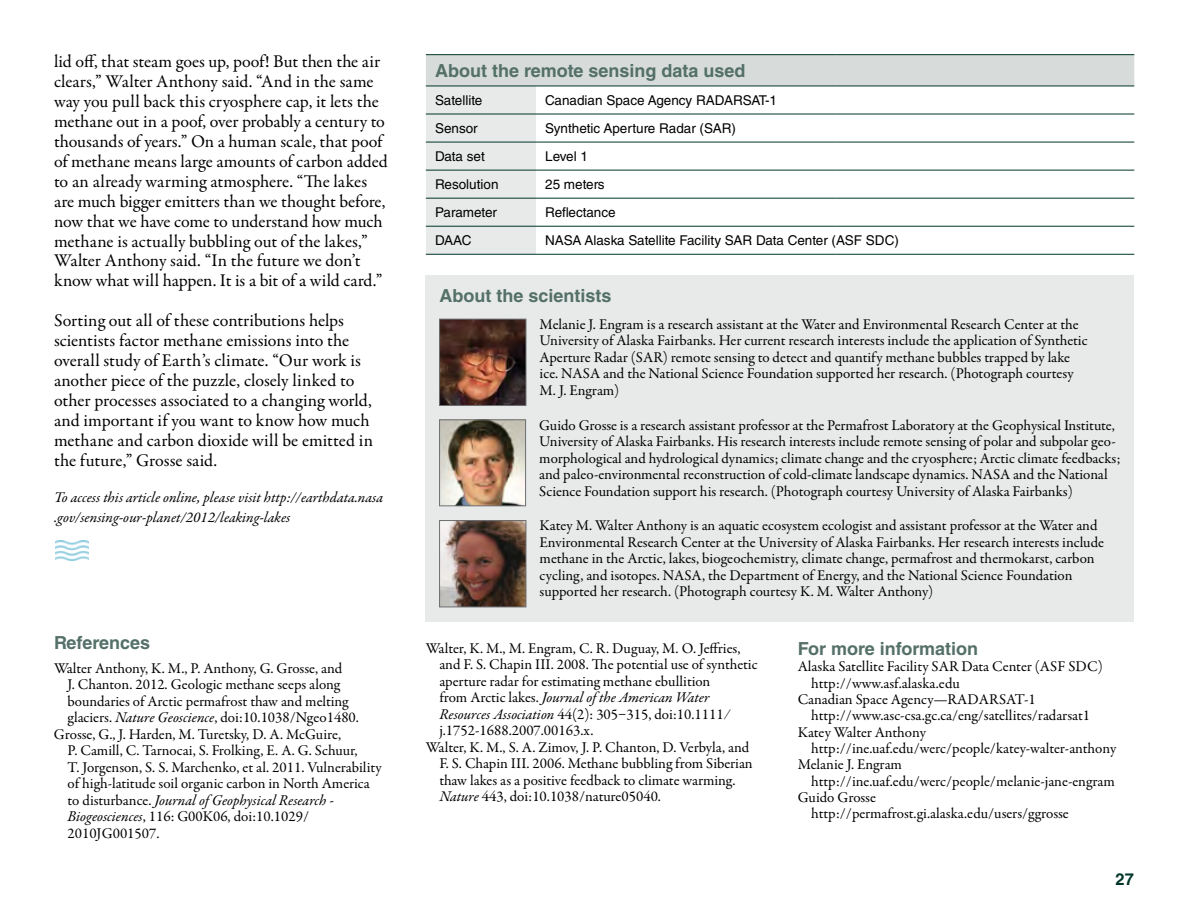
<style>
.page{position:relative;width:1188px;height:918px;background:#fff}
.page>*{position:absolute;margin:0;border:0;box-sizing:border-box;transform-origin:0 0}
.t1{font:18px/20px "Garamond Premr Pro";letter-spacing:-.005em;color:#000}
.t2{font:700 18px "Helvetica LT Std";color:#547068}
.t3{font:700 16.5px "Helvetica LT Std";color:#00352a}
.t4{font:15px/16.5px "Garamond Premr Pro";letter-spacing:-.005em;color:#000}
.t5{font:italic 15px/20px "Garamond Premr Pro";color:#000}
.t6{font:13.5px "Helvetica LT Std";color:#000}
.s1{font-style:italic}
.s2{font-style:normal}
</style>
<div class="page">
<div style="left:426px;top:275px;width:708px;height:347px;background:#e7eae9"></div>
<img style="left:441px;top:422px;width:83px;height:82px">
<div style="left:439px;top:420px;width:87px;height:86px;border:1px solid #6d6e71"></div>
<img style="left:441px;top:321px;width:83px;height:83px">
<div style="left:439px;top:319px;width:87px;height:87px;border:1px solid #6d6e71"></div>
<img style="left:441px;top:522px;width:83px;height:83px">
<div style="left:439px;top:520px;width:87px;height:87px;border:1px solid #6d6e71"></div>
<svg style="left:426px;top:55px;width:708px;height:199px;background:#dadfdd"></svg>
<svg style="left:536px;top:87px;width:598px;height:167px"></svg>
<hr style="left:835px;top:54px;width:299px;height:1px;background:#00352a">
<hr style="left:835px;top:86px;width:299px;height:1px;background:#00352a">
<hr style="left:426px;top:54px;width:110px;height:1px;background:#00352a">
<hr style="left:536px;top:54px;width:299px;height:1px;background:#00352a">
<hr style="left:426px;top:86px;width:110px;height:1px;background:#00352a">
<hr style="left:536px;top:86px;width:299px;height:1px;background:#00352a">
<hr style="left:426px;top:114px;width:110px;height:1px;background:#00352a">
<hr style="left:426px;top:142px;width:110px;height:1px;background:#00352a">
<hr style="left:426px;top:170px;width:110px;height:1px;background:#00352a">
<hr style="left:426px;top:198px;width:110px;height:1px;background:#00352a">
<hr style="left:426px;top:226px;width:110px;height:1px;background:#00352a">
<hr style="left:426px;top:254px;width:110px;height:1px;background:#00352a">
<hr style="left:536px;top:114px;width:299px;height:1px;background:#00352a">
<hr style="left:835px;top:114px;width:299px;height:1px;background:#00352a">
<hr style="left:536px;top:142px;width:299px;height:1px;background:#00352a">
<hr style="left:835px;top:142px;width:299px;height:1px;background:#00352a">
<hr style="left:536px;top:170px;width:299px;height:1px;background:#00352a">
<hr style="left:835px;top:170px;width:299px;height:1px;background:#00352a">
<hr style="left:536px;top:198px;width:299px;height:1px;background:#00352a">
<hr style="left:835px;top:198px;width:299px;height:1px;background:#00352a">
<hr style="left:536px;top:226px;width:299px;height:1px;background:#00352a">
<hr style="left:835px;top:226px;width:299px;height:1px;background:#00352a">
<hr style="left:536px;top:254px;width:299px;height:1px;background:#00352a">
<hr style="left:835px;top:254px;width:299px;height:1px;background:#00352a">
<img style="left:56px;top:540px;width:32px;height:21px">
<p class="t1" style="left:54px;top:52px;width:335px">lid off, that steam goes up, poof! But then the air clears,” Walter Anthony said. “And in the same way you pull back this cryosphere cap, it lets the methane out in a poof, over probably a century to thousands of years.” On a human scale, that poof of methane means large amounts of carbon added to an already warming atmosphere. “The lakes are much bigger emitters than we thought before, now that we have come to understand how much methane is actually bubbling out of the lakes,” Walter Anthony said. “In the future we don’t know what will happen. It is a bit of a wild card.”</p>
<p class="t1" style="left:54px;top:311px;width:321px">Sorting out all of these contributions helps scientists factor methane emissions into the overall study of Earth’s climate. “Our work is another piece of the puzzle, closely linked to other processes associated to a changing world, and important if you want to know how much methane and carbon dioxide will be emitted in the future,” Grosse said.</p>
<p class="t5" style="left:54px;top:489px;width:331px">To access this article online, please visit http://earthdata.nasa .gov/sensing-our-planet/2012/leaking-lakes</p>
<p class="t2" style="left:54px;top:632px;width:98px">References</p>
<p class="t4" style="left:54px;top:660px;width:290px">Walter Anthony, K. M., P. Anthony, G. Grosse, and</p>
<p class="t4" style="left:68px;top:677px;width:274px">J. Chanton. 2012. Geologic methane seeps along</p>
<p class="t4" style="left:68px;top:693px;width:282px">boundaries of Arctic permafrost thaw and melting</p>
<p class="t4" style="left:68px;top:710px;width:293px">glaciers. <span class="s1">Nature Geoscience</span>, doi:10.1038/Ngeo1480.</p>
<p class="t4" style="left:54px;top:726px;width:289px">Grosse, G., J. Harden, M. Turetsky, D. A. McGuire,</p>
<p class="t4" style="left:67px;top:743px;width:292px">P. Camill, C. Tarnocai, S. Frolking, E. A. G. Schuur,</p>
<p class="t4" style="left:67px;top:759px;width:316px">T. Jorgenson, S. S. Marchenko, et al. 2011. Vulnerability</p>
<p class="t4" style="left:67px;top:776px;width:304px">of high-latitude soil organic carbon in North America</p>
<p class="t5" style="left:67px;top:791px;width:268px"><span class="s2">to disturbance.</span> Journal of Geophysical Research -</p>
<p class="t4" style="left:67px;top:809px;width:243px"><span class="s1">Biogeosciences</span>, 116: G00K06, doi:10.1029/</p>
<p class="t4" style="left:67px;top:825px;width:94px">2010JG001507.</p>
<p class="t2" style="left:435px;top:59px;width:312px">About the remote sensing data used</p>
<p class="t6" style="left:435px;top:92px;width:49px">Satellite</p>
<p class="t6" style="left:545px;top:92px;width:233px">Canadian Space Agency RADARSAT-1</p>
<p class="t6" style="left:435px;top:120px;width:44px">Sensor</p>
<p class="t6" style="left:545px;top:120px;width:192px">Synthetic Aperture Radar (SAR)</p>
<p class="t6" style="left:435px;top:148px;width:51px">Data set</p>
<p class="t6" style="left:545px;top:148px;width:44px">Level 1</p>
<p class="t6" style="left:435px;top:176px;width:65px">Resolution</p>
<p class="t6" style="left:545px;top:176px;width:61px">25 meters</p>
<p class="t6" style="left:435px;top:204px;width:64px">Parameter</p>
<p class="t6" style="left:545px;top:204px;width:72px">Reflectance</p>
<p class="t6" style="left:435px;top:233px;width:38px">DAAC</p>
<p class="t6" style="left:545px;top:233px;width:355px">NASA Alaska Satellite Facility SAR Data Center (ASF SDC)</p>
<p class="t2" style="left:439px;top:284px;width:174px">About the scientists</p>
<p class="t4" style="left:540px;top:316px;width:549px">Melanie J. Engram is a research assistant at the Water and Environmental Research Center at the University of Alaska Fairbanks. Her current research interests include the application of Synthetic Aperture Radar (SAR) remote sensing to detect and quantify methane bubbles trapped by lake ice. NASA and the National Science Foundation supported her research. (Photograph courtesy M. J. Engram)</p>
<p class="t4" style="left:539px;top:417px;width:583px">Guido Grosse is a research assistant professor at the Permafrost Laboratory at the Geophysical Institute, University of Alaska Fairbanks. His research interests include remote sensing of polar and subpolar geo&shy;morphological and hydrological dynamics; climate change and the cryosphere; Arctic climate feedbacks; and paleo-environmental reconstruction of cold-climate landscape dynamics. NASA and the National Science Foundation support his research. (Photograph courtesy University of Alaska Fairbanks)</p>
<p class="t4" style="left:540px;top:518px;width:566px">Katey M. Walter Anthony is an aquatic ecosystem ecologist and assistant professor at the Water and Environmental Research Center at the University of Alaska Fairbanks. Her research interests include methane in the Arctic, lakes, biogeochemistry, climate change, permafrost and thermokarst, carbon cycling, and isotopes. NASA, the Department of Energy, and the National Science Foundation supported her research. (Photograph courtesy K. M. Walter Anthony)</p>
<p class="t4" style="left:426px;top:640px;width:316px">Walter, K. M., M. Engram, C. R. Duguay, M. O. Jeffries,</p>
<p class="t4" style="left:439px;top:657px;width:320px">and F. S. Chapin III. 2008. The potential use of synthetic</p>
<p class="t4" style="left:439px;top:673px;width:273px">aperture radar for estimating methane ebullition</p>
<p class="t5" style="left:439px;top:689px;width:272px"><span class="s2">from Arctic lakes.</span> Journal of the American Water</p>
<p class="t4" style="left:439px;top:706px;width:290px"><span class="s1">Resources Association</span> 44(2): 305–315, doi:10.1111 ⁄</p>
<p class="t4" style="left:439px;top:723px;width:156px">j.1752-1688.2007.00163.x.</p>
<p class="t4" style="left:426px;top:739px;width:325px">Walter, K. M., S. A. Zimov, J. P. Chanton, D. Verbyla, and</p>
<p class="t4" style="left:439px;top:756px;width:315px">F. S. Chapin III. 2006. Methane bubbling from Siberian</p>
<p class="t4" style="left:439px;top:772px;width:298px">thaw lakes as a positive feedback to climate warming.</p>
<p class="t4" style="left:439px;top:789px;width:223px"><span class="s1">Nature</span> 443, doi:10.1038/nature05040.</p>
<p class="t2" style="left:798px;top:638px;width:182px">For more information</p>
<p class="t4" style="left:798px;top:659px;width:307px">Alaska Satellite Facility SAR Data Center (ASF SDC)</p>
<p class="t4" style="left:811px;top:675px;width:150px">http://www.asf.alaska.edu</p>
<p class="t4" style="left:798px;top:691px;width:240px">Canadian Space Agency—RADARSAT-1</p>
<p class="t4" style="left:811px;top:708px;width:280px">http://www.asc-csa.gc.ca/eng/satellites/radarsat1</p>
<p class="t4" style="left:798px;top:724px;width:130px">Katey Walter Anthony</p>
<p class="t4" style="left:811px;top:740px;width:306px">http://ine.uaf.edu/werc/people/katey-walter-anthony</p>
<p class="t4" style="left:798px;top:757px;width:106px">Melanie J. Engram</p>
<p class="t4" style="left:811px;top:773px;width:305px">http://ine.uaf.edu/werc/people/melanie-jane-engram</p>
<p class="t4" style="left:798px;top:790px;width:80px">Guido Grosse</p>
<p class="t4" style="left:811px;top:806px;width:259px">http://permafrost.gi.alaska.edu/users/ggrosse</p>
<p class="t3" style="left:1116px;top:869px;width:20px">27</p>
</div>
